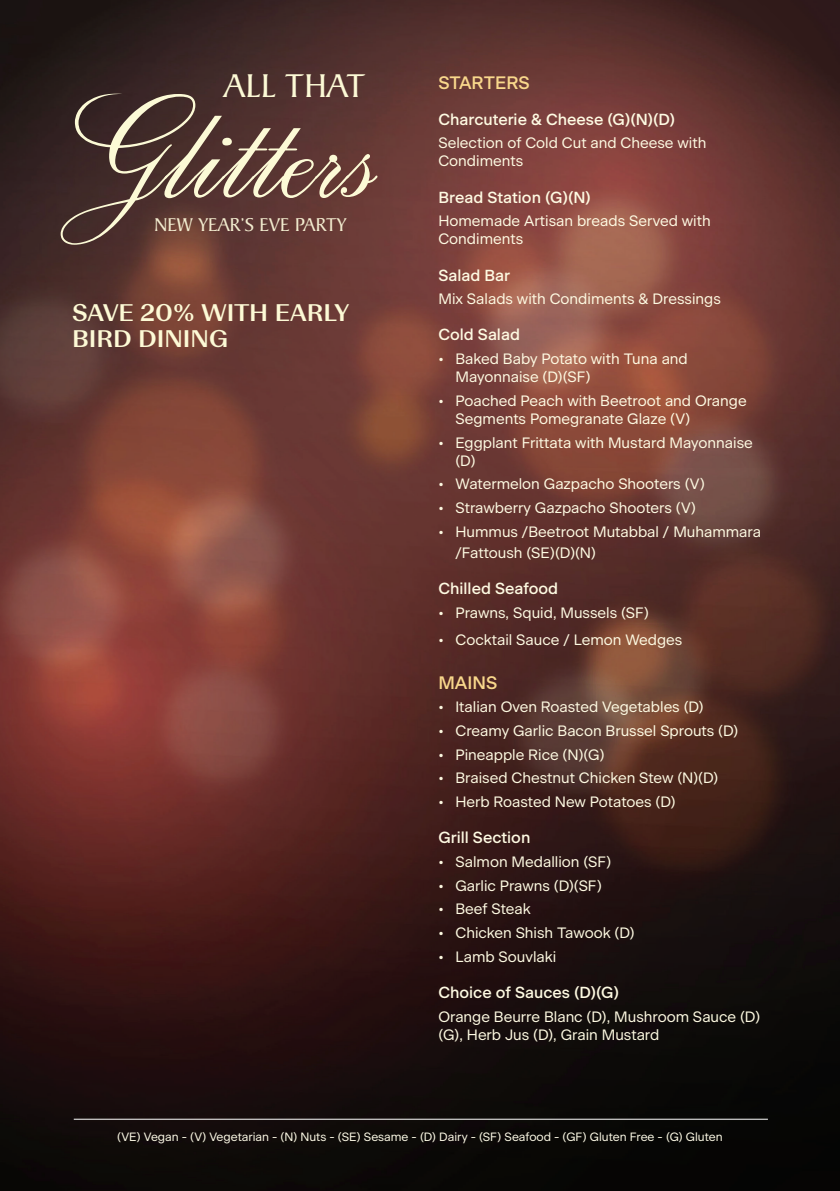
<style>
.page{position:relative;width:840px;height:1191px;background:#fff}
.page>*{position:absolute;margin:0;border:0;box-sizing:border-box;transform-origin:0 0}
.t1{font:165px "Regency Script FLF";color:#fcfad6}
.t2{font:35.6px "Baker Signet";color:#fcfad6}
.t3{font:500 24px/26px "Beausite Fit";letter-spacing:-.005em;color:#fdfad6}
.t4{font:20px "Baker Signet";color:#f2eccf}
.t5{font:500 18px "Beausite Classic";color:#f9d88c}
.t6{font:500 16px "Beausite Classic";color:#fefae2}
.t7{font:15px/18px "Beausite Classic Clear";color:#fefae2}
.t8{font:12px "Beausite Classic Clear";color:#fdfae6}
</style>
<div class="page">
<img style="left:0;top:0;width:839px;height:1191px">
<hr style="left:74px;top:1118px;width:693px;height:1px;background:#fff">
<h2 class="t2" style="left:224px;top:66px;width:143px">ALL THAT</h2>
<h1 class="t1" style="left:72px;top:72px;width:305px">Glitters</h1>
<h3 class="t4" style="left:154px;top:213px;width:193px">NEW YEAR’S EVE PARTY</h3>
<h3 class="t3" style="left:72px;top:298px;width:278px">SAVE 20% WITH EARLY<br>BIRD DINING</h3>
<p class="t5" style="left:438px;top:69px;width:93px">STARTERS</p>
<p class="t6" style="left:438px;top:107px;width:238px">Charcuterie &amp; Cheese (G)(N)(D)</p>
<p class="t7" style="left:438px;top:133px;width:269px">Selection of Cold Cut and Cheese with<br>Condiments</p>
<p class="t6" style="left:438px;top:185px;width:154px">Bread Station (G)(N)</p>
<p class="t7" style="left:438px;top:211px;width:273px">Homemade Artisan breads Served with<br>Condiments</p>
<p class="t6" style="left:438px;top:263px;width:73px">Salad Bar</p>
<p class="t7" style="left:438px;top:289px;width:284px">Mix Salads with Condiments &amp; Dressings</p>
<p class="t6" style="left:438px;top:323px;width:83px">Cold Salad</p>
<p class="t7" style="left:455px;top:348px;width:234px;text-indent:-17px">• Baked Baby Potato with Tuna and<br>Mayonnaise (D)(SF)</p>
<p class="t7" style="left:455px;top:390px;width:292px;text-indent:-17px">• Poached Peach with Beetroot and Orange<br>Segments Pomegranate Glaze (V)</p>
<p class="t7" style="left:455px;top:432px;width:299px;text-indent:-17px">• Eggplant Frittata with Mustard Mayonnaise (D)</p>
<p class="t7" style="left:438px;top:473px;width:268px">• Watermelon Gazpacho Shooters (V)</p>
<p class="t7" style="left:438px;top:497px;width:259px">• Strawberry Gazpacho Shooters (V)</p>
<p class="t7" style="left:455px;top:519px;width:307px;line-height:21.6px;text-indent:-17px">• Hummus /Beetroot Mutabbal / Muhammara /Fattoush (SE)(D)(N)</p>
<p class="t6" style="left:438px;top:576px;width:121px">Chilled Seafood</p>
<p class="t7" style="left:438px;top:602px;width:212px">• Prawns, Squid, Mussels (SF)</p>
<p class="t7" style="left:438px;top:630px;width:245px">• Cocktail Sauce / Lemon Wedges</p>
<p class="t5" style="left:438px;top:669px;width:60px">MAINS</p>
<p class="t7" style="left:438px;top:697px;width:267px">• Italian Oven Roasted Vegetables (D)</p>
<p class="t7" style="left:438px;top:720px;width:301px">• Creamy Garlic Bacon Brussel Sprouts (D)</p>
<p class="t7" style="left:438px;top:744px;width:167px">• Pineapple Rice (N)(G)</p>
<p class="t7" style="left:438px;top:768px;width:281px">• Braised Chestnut Chicken Stew (N)(D)</p>
<p class="t7" style="left:438px;top:791px;width:238px">• Herb Roasted New Potatoes (D)</p>
<p class="t6" style="left:438px;top:825px;width:93px">Grill Section</p>
<p class="t7" style="left:438px;top:851px;width:174px">• Salmon Medallion (SF)</p>
<p class="t7" style="left:438px;top:875px;width:165px">• Garlic Prawns (D)(SF)</p>
<p class="t7" style="left:438px;top:899px;width:94px">• Beef Steak</p>
<p class="t7" style="left:438px;top:922px;width:198px">• Chicken Shish Tawook (D)</p>
<p class="t7" style="left:438px;top:946px;width:119px">• Lamb Souvlaki</p>
<p class="t6" style="left:438px;top:980px;width:182px">Choice of Sauces (D)(G)</p>
<p class="t7" style="left:438px;top:1006px;width:323px">Orange Beurre Blanc (D), Mushroom Sauce (D) (G), Herb Jus (D), Grain Mustard</p>
<p class="t8" style="left:117px;top:1127px;width:606px">(VE) Vegan - (V) Vegetarian - (N) Nuts - (SE) Sesame - (D) Dairy - (SF) Seafood - (GF) Gluten Free - (G) Gluten</p>
</div>
